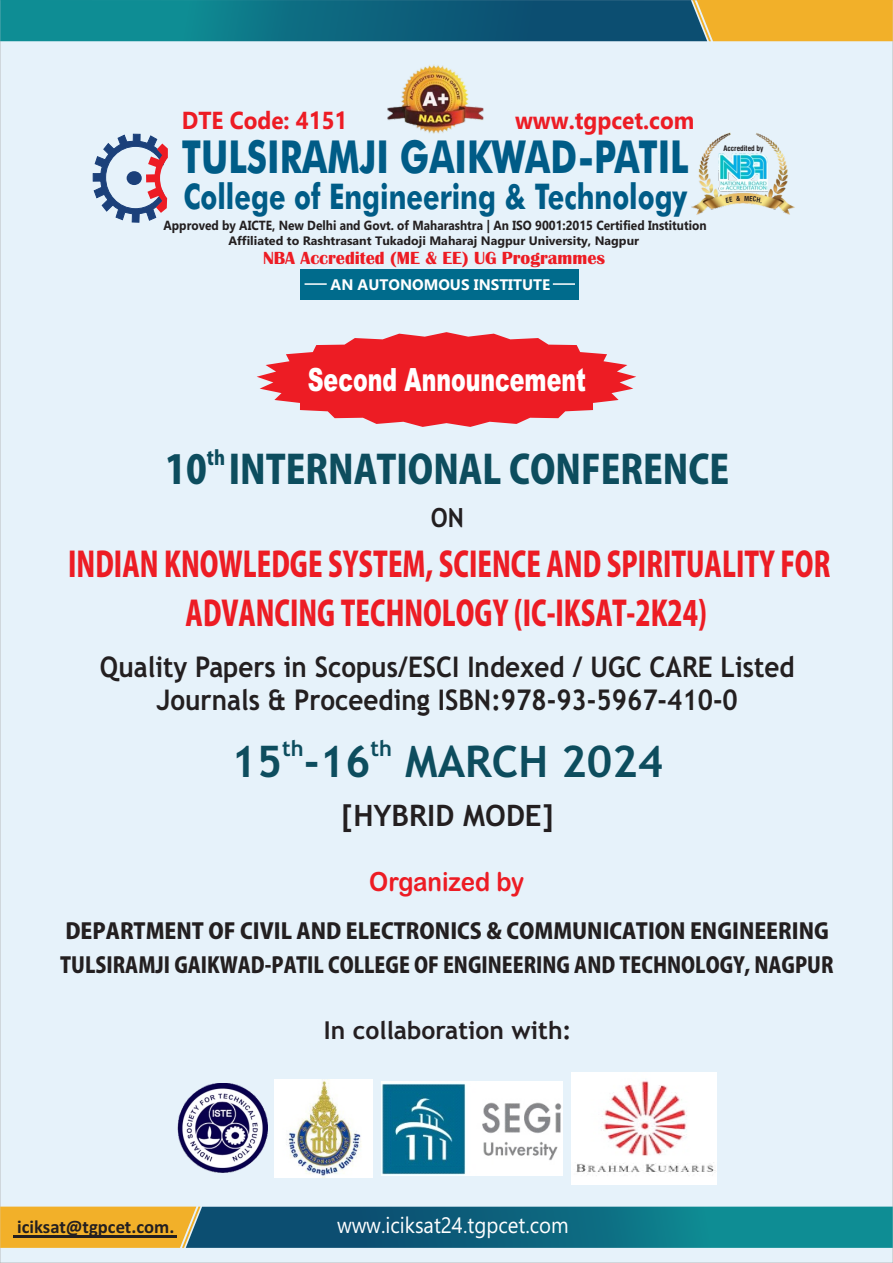
<style>
.page{position:relative;width:893px;height:1263px;background:#fff}
.page>*{position:absolute;margin:0;border:0;box-sizing:border-box;transform-origin:0 0}
.t1{font:700 45.45px "Futura BT";color:#005c87;scale:.77 1}
.t2{font:700 43.5px "Trebuchet MS";color:#0d4d5e}
.t3{font:800 39.15px "Koz Go Pro";color:#0d4d5e;scale:.92 1}
.t4{font:700 35.4px "Futura BT";color:#005c87;scale:.77 1}
.t5{font:800 34.2px "Koz Go Pro";color:#ed1c24;scale:.77 1}
.t6{font:900 32.1px "Arial";color:#fff;scale:.69 1}
.t7{font:700 29.55px "Trebuchet MS";color:#231f20}
.t8{font:700 28.5px/33.2px "Trebuchet MS";color:#231f20;text-align:center;scale:.92 1}
.t9{font:26.4px "Arial Rounded MT Bold";color:#ed1c24;scale:.92 1}
.t10{font:700 26.4px "Trebuchet MS";color:#231f20;scale:.92 1}
.t11{font:700 24.75px "Trebuchet MS";color:#241f21}
.t12{font:700 24.6px "Ebrima";color:#ed1c24;scale:.91 1}
.t13{font:22.35px "Ebrima";color:#fff;scale:.92 1}
.t14{font:700 21.75px "Trebuchet MS";color:#0d4d5e}
.t15{font:800 21.6px "Koz Go Pro";color:#231f20;scale:.92 1}
.t16{font:800 21.6px "Koz Go Pro";color:#231f20}
.t17{font:800 19.65px "Koz Go Pro";color:#0d4d5e;scale:.92 1}
.t18{font:700 18.6px "Calibri";color:#231f20}
.t19{font:700 18.15px "Britannic";color:#ed1c24}
.t20{font:700 15.3px "Ebrima";color:#fff}
.t21{font:700 13.2px "Ebrima";color:#231f20;scale:.9 1}
.t22{font:700 12.3px "Ebrima";color:#231f20}
.t23{font:700 condensed 7.35px "Swiss 721 BT";color:#231f20}
</style>
<div class="page">
<div style="left:0;top:41px;width:893px;height:1222px;background:#e6f2fa"></div>
<svg style="left:0;top:0;width:893px;height:41px;background:#3e7a6f"></svg>
<svg style="left:0;top:1206px;width:893px;height:42px;background:#3f7b72"></svg>
<hr style="left:13px;top:1235px;width:163px;height:2px;background:#231f20">
<svg style="left:257px;top:332px;width:379px;height:95px;background:#eb5860"></svg>
<img style="left:384px;top:62px;width:102px;height:79px">
<svg style="left:93px;top:134px;width:75px;height:89px;background:#aeacc1"></svg>
<div style="left:300px;top:269px;width:279px;height:30px;background:#006b8c"></div>
<hr style="left:553px;top:283px;width:22px;height:2px;background:#fff">
<hr style="left:305px;top:283px;width:22px;height:2px;background:#fff">
<img style="left:690px;top:131px;width:105px;height:85px">
<img style="left:719px;top:153px;width:50px;height:40px">
<img style="left:381px;top:1081px;width:182px;height:95px">
<img style="left:571px;top:1073px;width:145px;height:112px">
<img style="left:275px;top:1080px;width:98px;height:98px">
<img style="left:177px;top:1084px;width:90px;height:90px">
<svg style="left:726px;top:196px;width:35px;height:7px"></svg>
<p class="t12" style="left:182px;top:111px;width:184px">DTE Code: 4151</p>
<p class="t12" style="left:515px;top:111px;width:199px">www.tgpcet.com</p>
<h1 class="t1" style="left:182px;top:139px;width:660px">TULSIRAMJI GAIKWAD-PATIL</h1>
<p class="t4" style="left:183px;top:182px;width:656px">College of Engineering &amp; Technology</p>
<p class="t21" style="left:164px;top:220px;width:605px">Approved by AICTE, New Delhi and Govt. of Maharashtra | An ISO 9001:2015 Certified Institution</p>
<p class="t22" style="left:228px;top:235px;width:412px">Affiliated to Rashtrasant Tukadoji Maharaj Nagpur University, Nagpur</p>
<p class="t20" style="left:331px;top:278px;width:221px">AN AUTONOMOUS INSTITUTE</p>
<p class="t19" style="left:263px;top:251px;width:344px">NBA Accredited (ME &amp; EE) UG Programmes</p>
<p class="t23" style="left:723px;top:145px;width:42px">Accredited by</p>
<p class="t6" style="left:308px;top:368px;width:405px">Second Announcement</p>
<p class="t17" style="left:207px;top:447px;width:21px">th</p>
<h3 class="t3" style="left:165px;top:450px;width:615px">10 INTERNATIONAL CONFERENCE</h3>
<p class="t10" style="left:431px;top:508px;width:38px">ON</p>
<p class="t5" style="left:68px;top:547px;width:991px">INDIAN KNOWLEDGE SYSTEM, SCIENCE AND SPIRITUALITY FOR</p>
<p class="t5" style="left:186px;top:596px;width:679px">ADVANCING TECHNOLOGY (IC-IKSAT-2K24)</p>
<p class="t8" style="left:100px;top:653px;width:757px">Quality Papers in Scopus/ESCI Indexed / UGC CARE Listed<br>Journals &amp; Proceeding ISBN:978-93-5967-410-0</p>
<p class="t14" style="left:282px;top:740px;width:23px">th</p>
<p class="t14" style="left:371px;top:740px;width:23px">th</p>
<h2 class="t2" style="left:231px;top:745px;width:434px">15 -16 MARCH 2024</h2>
<p class="t7" style="left:342px;top:804px;width:214px">[HYBRID MODE]</p>
<p class="t9" style="left:369px;top:872px;width:170px">Organized by</p>
<p class="t16" style="left:65px;top:920px;width:765px">DEPARTMENT OF CIVIL AND ELECTRONICS &amp; COMMUNICATION ENGINEERING</p>
<p class="t15" style="left:60px;top:954px;width:842px">TULSIRAMJI GAIKWAD-PATIL COLLEGE OF ENGINEERING AND TECHNOLOGY, NAGPUR</p>
<p class="t11" style="left:324px;top:1021px;width:249px">In collaboration with:</p>
<p class="t18" style="left:17px;top:1219px;width:159px">iciksat@tgpcet.com.</p>
<p class="t13" style="left:337px;top:1216px;width:254px">www.iciksat24.tgpcet.com</p>
</div>
